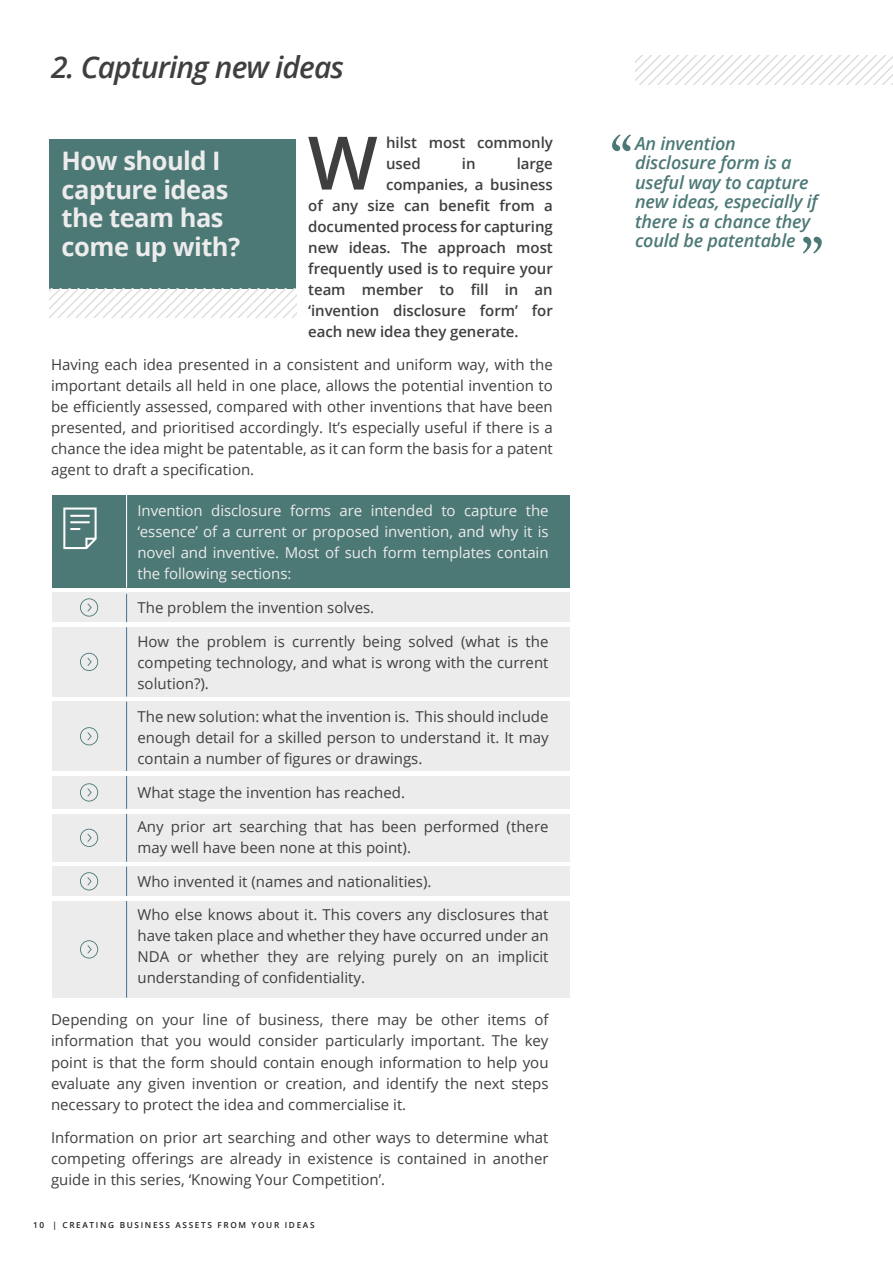
<style>
.page{position:relative;width:893px;height:1263px;background:#fff}
.page>*{position:absolute;margin:0;border:0;box-sizing:border-box;transform-origin:0 0}
.t1{font:600 73.8px "Open Sans";color:#3f3f3f}
.t2{font:italic 600 30px "Open Sans";letter-spacing:-.03em;color:#3f3f3f}
.Paragraph_Style-A-Ti{font:700 25.5px/28.5px "Open Sans";letter-spacing:-.02em;color:#ececec}
.t3{font:italic 600 18px/19.5px "Open Sans";letter-spacing:-.01em;color:#4c7976}
.t4{font:15px/21px "Open Sans";color:#3f3f3f;text-align:justify}
.t5{font:600 15px/21px "Open Sans";letter-spacing:-.005em;color:#3f3f3f}
.t6{font:15px/21px "Open Sans";letter-spacing:-.005em;color:#ececec;text-align:justify}
.t7{font:600 8.25px "Open Sans";letter-spacing:.2em;color:#231f20}
</style>
<div class="page">
<div style="left:52px;top:495px;width:518px;height:93px;background:#4c7875"></div>
<div style="left:52px;top:593px;width:518px;height:29px;background:#ececec"></div>
<div style="left:52px;top:627px;width:518px;height:69px;background:#ececec"></div>
<div style="left:52px;top:702px;width:518px;height:69px;background:#ececec"></div>
<div style="left:52px;top:901px;width:518px;height:97px;background:#ececec"></div>
<div style="left:52px;top:776px;width:518px;height:33px;background:#ececec"></div>
<div style="left:52px;top:867px;width:518px;height:29px;background:#ececec"></div>
<div style="left:52px;top:814px;width:518px;height:47px;background:#ececec"></div>
<hr style="left:126px;top:495px;width:1px;height:93px;background:#fff">
<svg style="left:126px;top:594px;width:1px;height:28px"></svg>
<hr style="left:126px;top:627px;width:1px;height:69px;background:#527996">
<hr style="left:126px;top:702px;width:1px;height:69px;background:#527996">
<hr style="left:126px;top:814px;width:1px;height:48px;background:#527996">
<hr style="left:126px;top:776px;width:1px;height:33px;background:#527996">
<svg style="left:126px;top:867px;width:1px;height:29px"></svg>
<hr style="left:126px;top:901px;width:1px;height:97px;background:#527996">
<svg style="left:635px;top:55px;width:258px;height:30px"></svg>
<div style="left:49px;top:139px;width:247px;height:149px;background:#4c7875"></div>
<svg style="left:50px;top:288px;width:247px;height:30px"></svg>
<svg style="left:803px;top:237px;width:19px;height:16px"></svg>
<svg style="left:612px;top:135px;width:19px;height:16px"></svg>
<svg style="left:63px;top:507px;width:34px;height:42px"></svg>
<svg style="left:80px;top:598px;width:18px;height:19px"></svg>
<svg style="left:80px;top:653px;width:18px;height:18px"></svg>
<svg style="left:80px;top:727px;width:18px;height:18px"></svg>
<svg style="left:80px;top:783px;width:18px;height:18px"></svg>
<svg style="left:80px;top:829px;width:18px;height:18px"></svg>
<svg style="left:80px;top:872px;width:18px;height:18px"></svg>
<svg style="left:80px;top:940px;width:18px;height:18px"></svg>
<p class="t2" style="left:51px;top:47px;width:294px">2. Capturing new ideas</p>
<p class="t1" style="left:308px;top:112px;width:71px">W</p>
<p class="t5" style="left:386px;top:131px;width:168px">hilst most commonly used</p>
<p class="Paragraph_Style-A-Ti" style="left:62px;top:146px;width:180px">How should I capture ideas the team has come up with?</p>
<p class="t5" style="left:462px;top:152px;width:15px">in</p>
<p class="t5" style="left:517px;top:152px;width:38px">large</p>
<p class="t5" style="left:386px;top:173px;width:168px">companies, a business</p>
<p class="t5" style="left:308px;top:194px;width:246px">of any size can benefit from a</p>
<p class="t5" style="left:308px;top:215px;width:246px">documented process for capturing</p>
<p class="t5" style="left:308px;top:236px;width:246px">new ideas. The approach most</p>
<p class="t5" style="left:308px;top:257px;width:246px">frequently used is to require your</p>
<p class="t5" style="left:308px;top:278px;width:246px">team member to fill in an</p>
<p class="t5" style="left:308px;top:299px;width:246px">‘invention disclosure form’ for</p>
<p class="t5" style="left:308px;top:320px;width:212px">each new idea they generate.</p>
<p class="t4" style="left:51px;top:354px;width:503px">Having each idea presented in a consistent and uniform way, with the important details all held in one place, allows the potential invention to be efficiently assessed, compared with other inventions that have been presented, and prioritised accordingly. It’s especially useful if there is a chance the idea might be patentable, as it can form the basis for a patent agent to draft a specification.</p>
<p class="t6" style="left:137px;top:500px;width:413px">Invention disclosure forms are intended to capture the ‘essence’ of a current or proposed invention, and why it is novel and inventive. Most of such form templates contain the following sections:</p>
<p class="t4" style="left:137px;top:596px;width:238px">The problem the invention solves.</p>
<p class="t4" style="left:137px;top:630px;width:413px">How the problem is currently being solved (what is the competing technology, and what is wrong with the current solution?).</p>
<p class="t4" style="left:137px;top:706px;width:413px">The new solution: what the invention is. This should include enough detail for a skilled person to understand it. It may contain a number of figures or drawings.</p>
<p class="t4" style="left:137px;top:782px;width:269px">What stage the invention has reached.</p>
<p class="t4" style="left:137px;top:815px;width:413px">Any prior art searching that has been performed (there may well have been none at this point).</p>
<p class="t4" style="left:137px;top:870px;width:295px">Who invented it (names and nationalities).</p>
<p class="t4" style="left:137px;top:904px;width:413px">Who else knows about it. This covers any disclosures that have taken place and whether they have occurred under an NDA or whether they are relying purely on an implicit understanding of confidentiality.</p>
<p class="t4" style="left:51px;top:1009px;width:499px">Depending on your line of business, there may be other items of information that you would consider particularly important. The key point is that the form should contain enough information to help you evaluate any given invention or creation, and identify the next steps necessary to protect the idea and commercialise it.</p>
<p class="t4" style="left:51px;top:1127px;width:499px">Information on prior art searching and other ways to determine what competing offerings are already in existence is contained in another guide in this series, ‘Knowing Your Competition’.</p>
<p class="t7" style="left:33px;top:1219px;width:283px">10 | CREATING BUSINESS ASSETS FROM YOUR IDEAS</p>
<p class="t3" style="left:635px;top:133px;width:184px">An invention disclosure form is a useful way to capture new ideas, especially if there is a chance they could be patentable</p>
</div>
